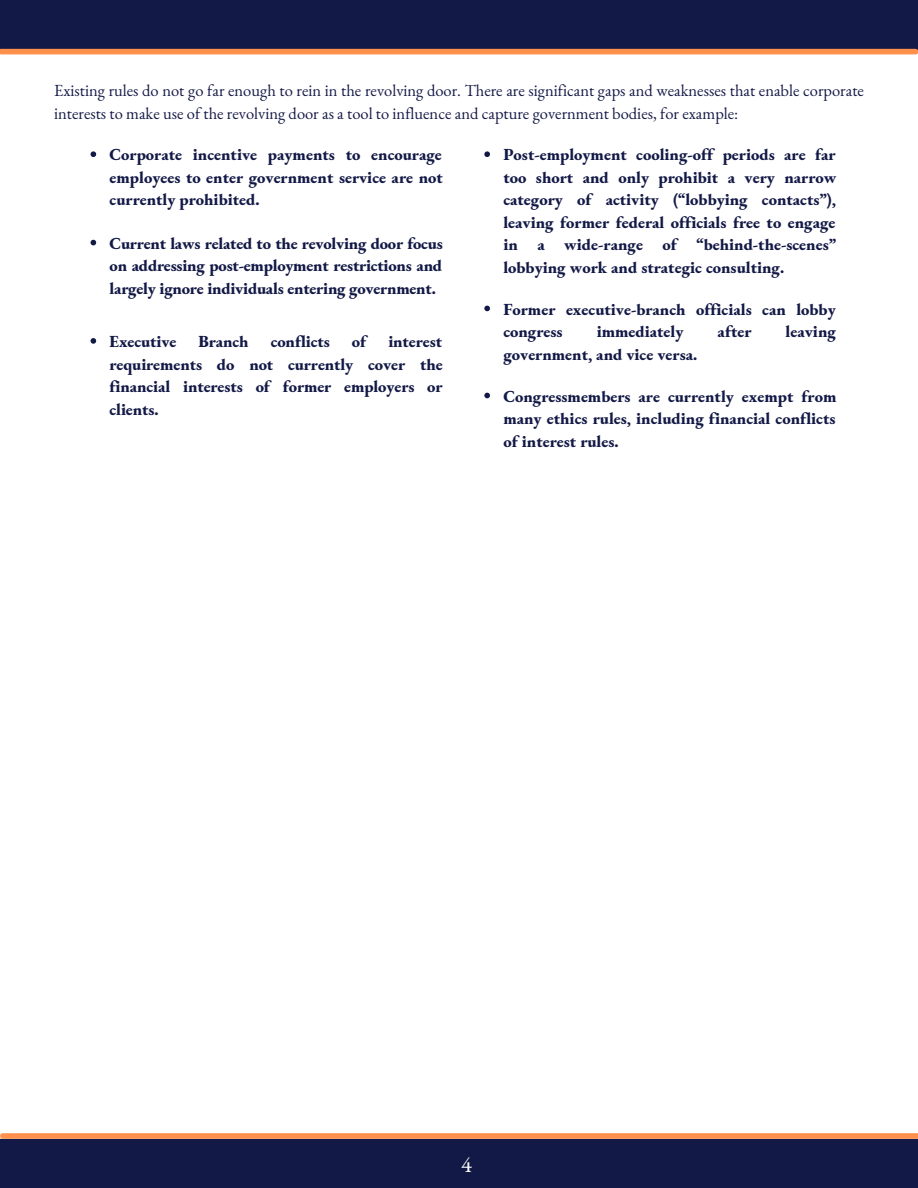
<style>
.page{position:relative;width:918px;height:1188px;background:#fff}
.page>*{position:absolute;margin:0;border:0;box-sizing:border-box;transform-origin:0 0}
.t1{font:22.5px "EB Garamond";color:#fff}
.t2{font:800 16.5px/22.5px "EB Garamond";color:#131946;text-align:justify}
.t3{font:16.5px/22.5px "EB Garamond";color:#131946}
</style>
<div class="page">
<div style="left:0;top:1139px;width:918px;height:49px;background:#131946"></div>
<div style="left:3px;top:1133px;width:915px;height:6px;background:#ff914d"></div>
<svg style="left:91px;top:151px;width:5px;height:6px"></svg>
<svg style="left:484px;top:151px;width:6px;height:6px"></svg>
<svg style="left:91px;top:240px;width:5px;height:5px"></svg>
<svg style="left:91px;top:338px;width:5px;height:6px"></svg>
<svg style="left:484px;top:306px;width:6px;height:5px"></svg>
<svg style="left:484px;top:393px;width:6px;height:5px"></svg>
<div style="left:0;top:0;width:918px;height:51px;background:#131946"></div>
<div style="left:1px;top:49px;width:915px;height:5px;background:#ff914d"></div>
<p class="t3" style="left:54px;top:79px;width:811px">Existing rules do not go far enough to rein in the revolving door. There are significant gaps and weaknesses that enable corporate interests to make use of the revolving door as a tool to influence and capture government bodies, for example:</p>
<p class="t2" style="left:110px;top:143px;width:335px">Corporate incentive payments to encourage employees to enter government service are not currently prohibited.</p>
<p class="t2" style="left:503px;top:143px;width:335px">Post-employment cooling-off periods are far too short and only prohibit a very narrow category of activity (“lobbying contacts”), leaving former federal officials free to engage in a wide-range of “behind-the-scenes” lobbying work and strategic consulting.</p>
<p class="t2" style="left:110px;top:232px;width:335px">Current laws related to the revolving door focus on addressing post-employment restrictions and largely ignore individuals entering government.</p>
<p class="t2" style="left:110px;top:330px;width:68px">Executive</p>
<p class="t2" style="left:199px;top:330px;width:52px">Branch</p>
<p class="t2" style="left:271px;top:330px;width:61px">conflicts</p>
<p class="t2" style="left:352px;top:330px;width:16px">of</p>
<p class="t2" style="left:503px;top:298px;width:334px">Former executive-branch officials can lobby congress</p>
<p class="t2" style="left:597px;top:320px;width:88px">immediately</p>
<p class="t2" style="left:718px;top:320px;width:35px">after</p>
<p class="t2" style="left:786px;top:320px;width:52px">leaving</p>
<p class="t2" style="left:503px;top:343px;width:195px">government, and vice versa.</p>
<p class="t2" style="left:503px;top:385px;width:335px">Congressmembers are currently exempt from many ethics rules, including financial conflicts of interest rules.</p>
<p class="t2" style="left:110px;top:330px;width:335px;text-indent:279px">interest requirements do not currently cover the financial interests of former employers or clients.</p>
<p class="t1" style="left:461px;top:1150px;width:12px">4</p>
</div>
